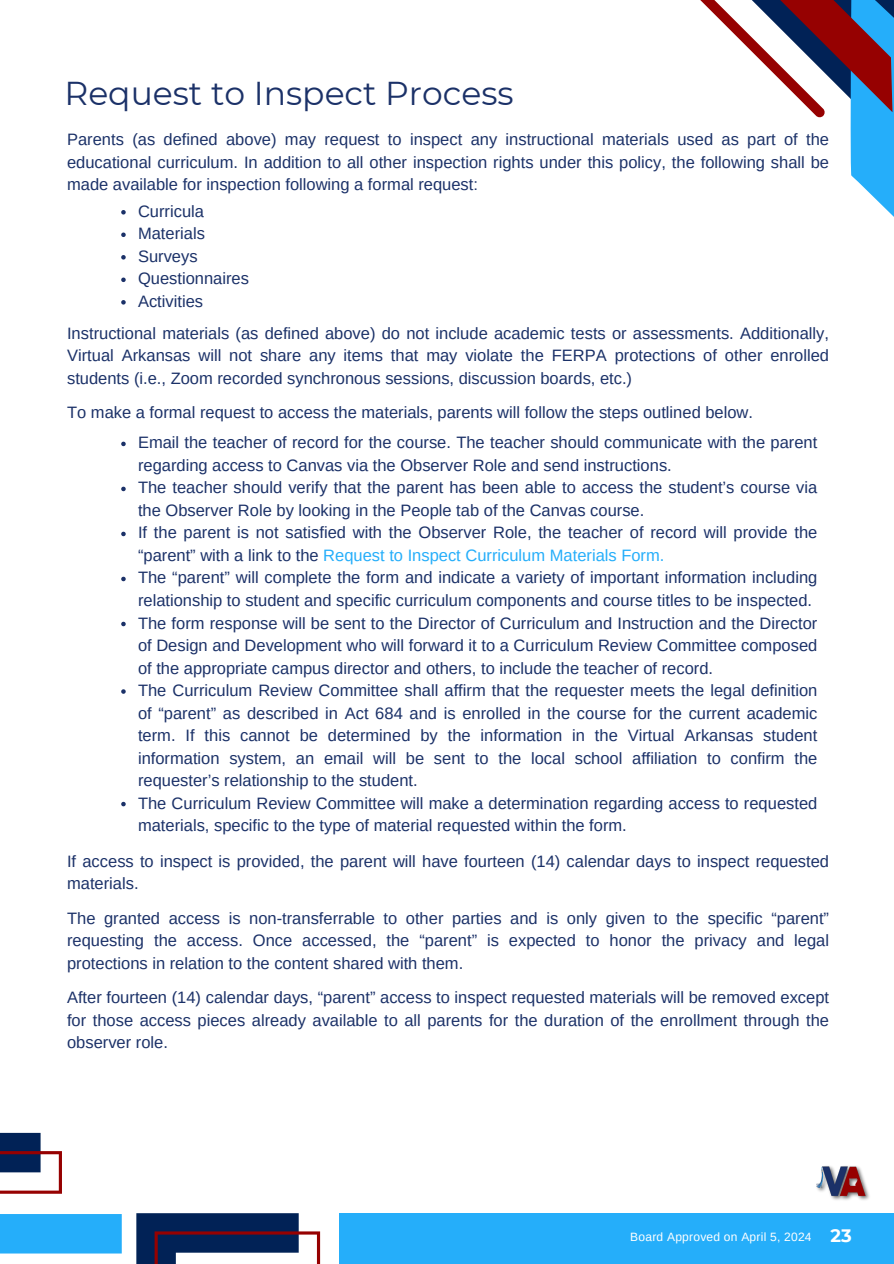
<style>
.page{position:relative;width:894px;height:1264px;background:#fff}
.page>*{position:absolute;margin:0;border:0;box-sizing:border-box;transform-origin:0 0}
.t1{font:33px "Montserrat";color:#1b3168}
.t2{font:700 18px "Montserrat";color:#fff}
.t3{font:16.5px/22.5px "Arimo";color:#1b3168;text-align:justify}
.t4{font:12px "Arimo";letter-spacing:.02em;color:#fff}
.s1{color:#25aefa}
</style>
<div class="page">
<svg style="left:0;top:1132px;width:121px;height:122px"></svg>
<svg style="left:136px;top:1213px;width:184px;height:50px"></svg>
<div style="left:339px;top:1213px;width:554px;height:50px;background:#25aefa"></div>
<svg style="left:700px;top:0;width:193px;height:216px"></svg>
<svg style="left:121px;top:210px;width:5px;height:4px"></svg>
<svg style="left:121px;top:232px;width:5px;height:5px"></svg>
<svg style="left:121px;top:255px;width:5px;height:4px"></svg>
<svg style="left:121px;top:277px;width:5px;height:5px"></svg>
<svg style="left:121px;top:300px;width:5px;height:4px"></svg>
<img style="left:816px;top:1166px;width:54px;height:34px">
<svg style="left:121px;top:441px;width:5px;height:5px"></svg>
<svg style="left:121px;top:486px;width:5px;height:5px"></svg>
<svg style="left:121px;top:531px;width:5px;height:5px"></svg>
<svg style="left:121px;top:576px;width:5px;height:5px"></svg>
<svg style="left:121px;top:621px;width:5px;height:5px"></svg>
<svg style="left:121px;top:689px;width:5px;height:4px"></svg>
<svg style="left:121px;top:801px;width:5px;height:5px"></svg>
<h1 class="t1" style="left:64px;top:73px;width:450px">Request to Inspect Process</h1>
<p class="t3" style="left:67px;top:128px;width:763px">Parents (as defined above) may request to inspect any instructional materials used as part of the educational curriculum. In addition to all other inspection rights under this policy, the following shall be made available for inspection following a formal request:</p>
<h2 class="t3" style="left:138px;top:200px;width:67px">Curricula</h2>
<p class="t3" style="left:138px;top:222px;width:68px">Materials</p>
<p class="t3" style="left:138px;top:245px;width:61px">Surveys</p>
<p class="t3" style="left:138px;top:267px;width:112px">Questionnaires</p>
<p class="t3" style="left:138px;top:290px;width:67px">Activities</p>
<p class="t3" style="left:67px;top:321px;width:763px">Instructional materials (as defined above) do not include academic tests or assessments. Additionally, Virtual Arkansas will not share any items that may violate the FERPA protections of other enrolled students (i.e., Zoom recorded synchronous sessions, discussion boards, etc.)</p>
<h2 class="t3" style="left:67px;top:401px;width:687px">To make a formal request to access the materials, parents will follow the steps outlined below.</h2>
<p class="t3" style="left:138px;top:431px;width:680px">Email the teacher of record for the course. The teacher should communicate with the parent regarding access to Canvas via the Observer Role and send instructions.</p>
<p class="t3" style="left:138px;top:476px;width:680px">The teacher should verify that the parent has been able to access the student’s course via the Observer Role by looking in the People tab of the Canvas course.</p>
<p class="t3" style="left:138px;top:521px;width:680px">If the parent is not satisfied with the Observer Role, the teacher of record will provide the “parent” with a link to the <span class="s1">Request to Inspect Curriculum Materials Form.</span></p>
<p class="t3" style="left:138px;top:566px;width:680px">The “parent” will complete the form and indicate a variety of important information including relationship to student and specific curriculum components and course titles to be inspected.</p>
<p class="t3" style="left:138px;top:611px;width:680px">The form response will be sent to the Director of Curriculum and Instruction and the Director of Design and Development who will forward it to a Curriculum Review Committee composed of the appropriate campus director and others, to include the teacher of record.</p>
<p class="t3" style="left:138px;top:679px;width:680px">The Curriculum Review Committee shall affirm that the requester meets the legal definition of “parent” as described in Act 684 and is enrolled in the course for the current academic term. If this cannot be determined by the information in the Virtual Arkansas student information system, an email will be sent to the local school affiliation to confirm the requester’s relationship to the student.</p>
<p class="t3" style="left:138px;top:791px;width:680px">The Curriculum Review Committee will make a determination regarding access to requested materials, specific to the type of material requested within the form.</p>
<h2 class="t3" style="left:67px;top:849px;width:763px">If access to inspect is provided, the parent will have fourteen (14) calendar days to inspect requested materials.</h2>
<h2 class="t3" style="left:67px;top:906px;width:763px">The granted access is non-transferrable to other parties and is only given to the specific “parent” requesting the access. Once accessed, the “parent” is expected to honor the privacy and legal protections in relation to the content shared with them.</h2>
<h2 class="t3" style="left:67px;top:986px;width:763px">After fourteen (14) calendar days, “parent” access to inspect requested materials will be removed except for those access pieces already available to all parents for the duration of the enrollment through the observer role.</h2>
<p class="t4" style="left:630px;top:1230px;width:183px">Board Approved on April 5, 2024</p>
<p class="t2" style="left:830px;top:1224px;width:23px">23</p>
</div>
